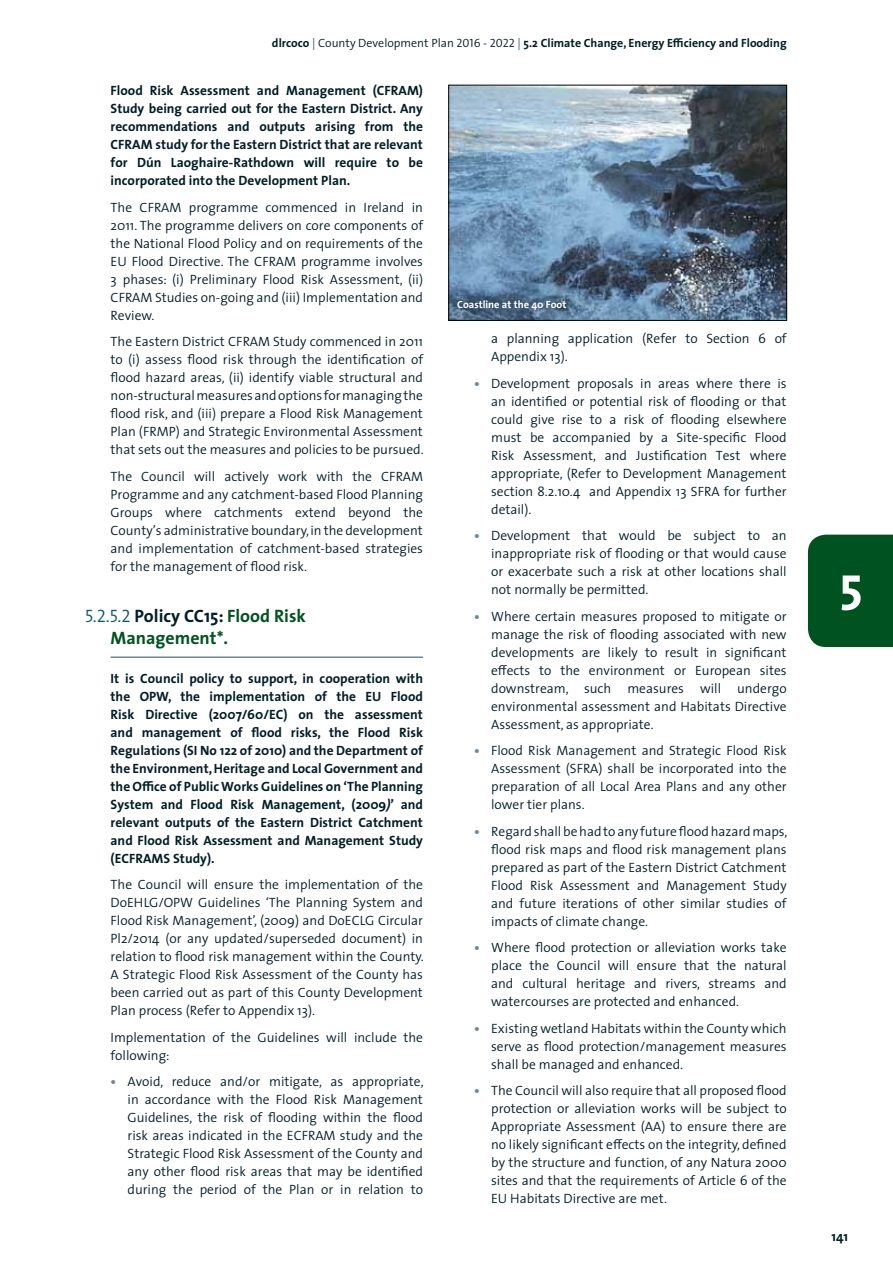
<style>
.page{position:relative;width:893px;height:1263px;background:#fff}
.page>*{position:absolute;margin:0;border:0;box-sizing:border-box;transform-origin:0 0}
.t1{font:51px "The Sans Bold Caps";color:#fff}
.t2{font:700 18px/21.6px "The Sans";color:#005320}
.t3{font:300 13.5px/18px "The Sans";color:#001f29;text-align:justify}
.t4{font:700 13.5px/18px "The Sans";color:#001f29;text-align:justify}
.t5{font:700 12px "The Sans";color:#001f29}
.t6{font:700 10.5px "The Sans";color:#fff}
.s1{font-weight:300;color:#0e586e}
.s2{font-weight:300}
.s3{font-family:"The Sans Semi Light Caps";font-weight:400}
.s4{font-family:"The Sans Semi Light Caps";font-weight:400;color:#0e586e}
.s5{color:#001f29}
.s6{font-style:italic}
.s7{font-weight:700;color:#6c8896}
</style>
<div class="page">
<hr style="left:111px;top:656px;width:312px;height:2px;background:#6c8896">
<img style="left:451px;top:87px;width:334px;height:231px">
<div style="left:449px;top:85px;width:338px;height:235px;border:1px solid #000"></div>
<div style="left:808px;top:535px;width:85px;height:112px;background:#005320"></div>
<div style="left:450px;top:292px;width:124px;height:25px;background:#001f29;opacity:.75"></div>
<p class="t5" style="left:272px;top:33px;width:516px">dlrcoco <span class="s1">|</span> <span class="s2">County Development Plan</span> <span class="s3">2016 - 2022</span> <span class="s1">|</span> 5.2 Climate Change, Energy Efficiency and Flooding</p>
<p class="t4" style="left:111px;top:81px;width:314px">Flood Risk Assessment and Management (CFRAM)<br>Study being carried out for the Eastern District. Any recommendations and outputs arising from the CFRAM study for the Eastern District that are relevant for Dún Laoghaire-Rathdown will require to be incorporated into the Development Plan.</p>
<p class="t3" style="left:111px;top:198px;width:314px">The CFRAM programme commenced in Ireland in 2011. The programme delivers on core components of the National Flood Policy and on requirements of the EU Flood Directive. The CFRAM programme involves 3 phases: (i) Preliminary Flood Risk Assessment, (ii)<br>CFRAM Studies on-going and (iii) Implementation and Review.</p>
<p class="t3" style="left:111px;top:332px;width:315px">The Eastern District CFRAM Study commenced in 2011 to (i) assess flood risk through the identification of flood hazard areas, (ii) identify viable structural and non-structural measures and options for managing the flood risk, and (iii) prepare a Flood Risk Management Plan (FRMP) and Strategic Environmental Assessment that sets out the measures and policies to be pursued.</p>
<p class="t3" style="left:111px;top:467px;width:314px">The Council will actively work with the CFRAM Programme and any catchment-based Flood Planning Groups where catchments extend beyond the County’s administrative boundary, in the development and implementation of catchment-based strategies for the management of flood risk.</p>
<h2 class="t2" style="left:111px;top:605px;width:197px;text-indent:-26px"><span class="s4">5.2.5.2</span> <span class="s5">Policy CC15:</span> Flood Risk<br>Management*.</h2>
<p class="t4" style="left:111px;top:669px;width:314px">It is Council policy to support, in cooperation with the OPW, the implementation of the EU Flood Risk Directive (2007/60/EC) on the assessment and management of flood risks, the Flood Risk Regulations (SI No 122 of 2010) and the Department of the Environment, Heritage and Local Government and the Office of Public Works Guidelines on ‘The Planning System and Flood Risk Management, (2009<span class="s6">)</span>’ and relevant outputs of the Eastern District Catchment and Flood Risk Assessment and Management Study (ECFRAMS Study).</p>
<p class="t3" style="left:111px;top:875px;width:315px">The Council will ensure the implementation of the DoEHLG/OPW Guidelines ‘The Planning System and Flood Risk Management’, (2009) and DoECLG Circular Pl2/2014 (or any updated/superseded document) in relation to flood risk management within the County.<br>A Strategic Flood Risk Assessment of the County has been carried out as part of this County Development Plan process (Refer to Appendix 13).</p>
<p class="t3" style="left:111px;top:1028px;width:314px">Implementation of the Guidelines will include the following:</p>
<p class="t3" style="left:128px;top:1072px;width:298px;text-indent:-17px"><span class="s7">•</span> Avoid, reduce and/or mitigate, as appropriate, in accordance with the Flood Risk Management Guidelines, the risk of flooding within the flood risk areas indicated in the ECFRAM study and the Strategic Flood Risk Assessment of the County and any other flood risk areas that may be identified during the period of the Plan or in relation to</p>
<p class="t6" style="left:457px;top:295px;width:111px">Coastline at the 40 Foot</p>
<p class="t3" style="left:491px;top:329px;width:297px">a planning application (Refer to Section 6 of<br>Appendix 13).</p>
<p class="t3" style="left:491px;top:374px;width:297px;text-indent:-17px"><span class="s7">•</span> Development proposals in areas where there is an identified or potential risk of flooding or that could give rise to a risk of flooding elsewhere must be accompanied by a Site-specific Flood Risk Assessment, and Justification Test where appropriate, (Refer to Development Management section 8.2.10.4 and Appendix 13 SFRA for further detail).</p>
<p class="t3" style="left:491px;top:526px;width:297px;text-indent:-17px"><span class="s7">•</span> Development that would be subject to an inappropriate risk of flooding or that would cause or exacerbate such a risk at other locations shall not normally be permitted.</p>
<p class="t3" style="left:491px;top:607px;width:297px;text-indent:-17px"><span class="s7">•</span> Where certain measures proposed to mitigate or manage the risk of flooding associated with new developments are likely to result in significant effects to the environment or European sites downstream, such measures will undergo environmental assessment and Habitats Directive Assessment, as appropriate.</p>
<p class="t3" style="left:491px;top:741px;width:297px;text-indent:-17px"><span class="s7">•</span> Flood Risk Management and Strategic Flood Risk Assessment (SFRA) shall be incorporated into the preparation of all Local Area Plans and any other lower tier plans.</p>
<p class="t3" style="left:491px;top:822px;width:298px;text-indent:-17px"><span class="s7">•</span> Regard shall be had to any future flood hazard maps, flood risk maps and flood risk management plans prepared as part of the Eastern District Catchment Flood Risk Assessment and Management Study and future iterations of other similar studies of impacts of climate change.</p>
<p class="t3" style="left:491px;top:938px;width:297px;text-indent:-17px"><span class="s7">•</span> Where flood protection or alleviation works take place the Council will ensure that the natural and cultural heritage and rivers, streams and watercourses are protected and enhanced.</p>
<p class="t3" style="left:491px;top:1019px;width:297px;text-indent:-17px"><span class="s7">•</span> Existing wetland Habitats within the County which serve as flood protection/management measures shall be managed and enhanced.</p>
<p class="t3" style="left:491px;top:1081px;width:297px;text-indent:-17px"><span class="s7">•</span> The Council will also require that all proposed flood protection or alleviation works will be subject to Appropriate Assessment (AA) to ensure there are no likely significant effects on the integrity, defined by the structure and function, of any Natura 2000 sites and that the requirements of Article 6 of the EU Habitats Directive are met.</p>
<h1 class="t1" style="left:839px;top:550px;width:25px">5</h1>
<p class="t4" style="left:831px;top:1227px;width:18px">141</p>
</div>
